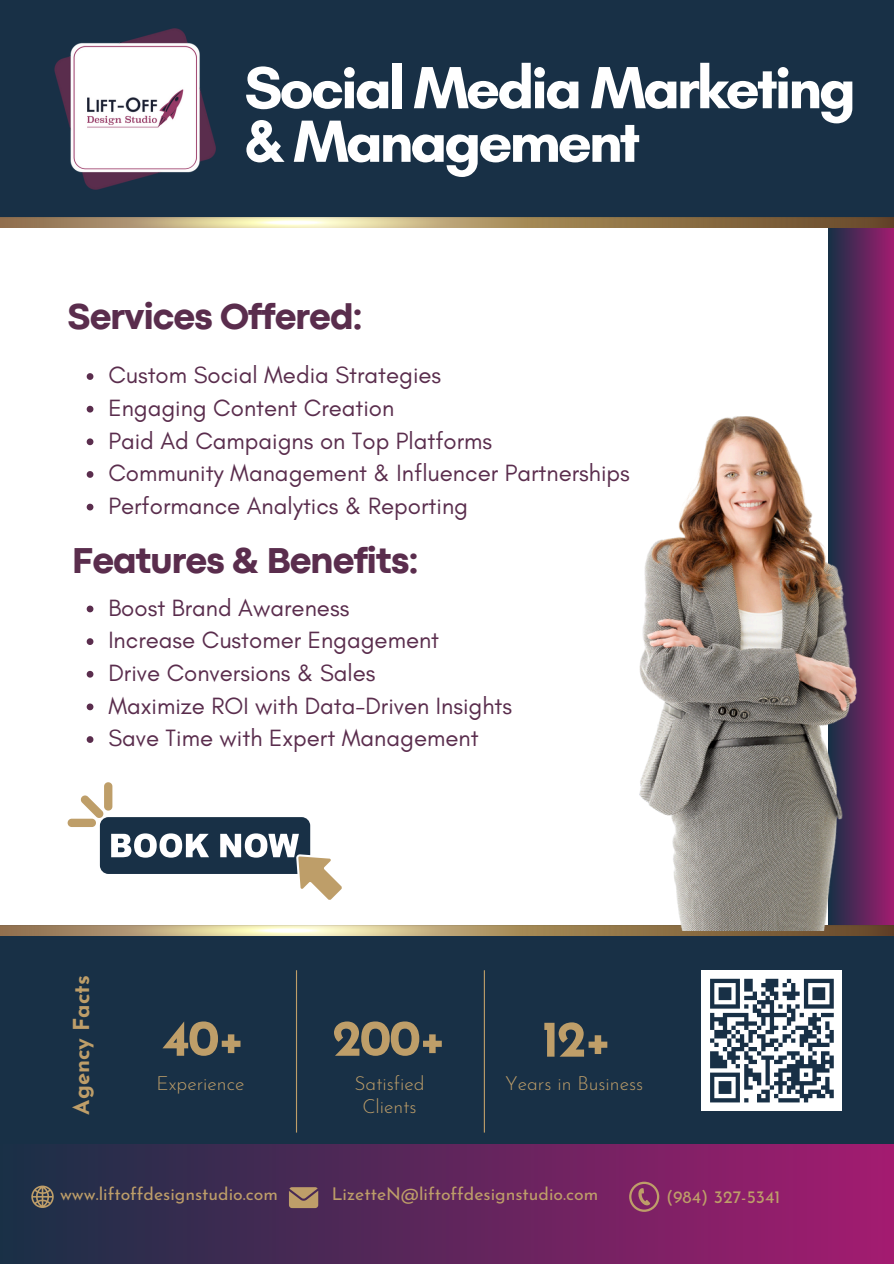
<style>
.page{position:relative;width:894px;height:1264px;background:#fff}
.page>*{position:absolute;margin:0;border:0;box-sizing:border-box;transform-origin:0 0}
.t1{font:700 60.6px/53.6px "Glacial Indifference";letter-spacing:-.055em;color:#fff}
.t2{font:700 51.15px "Josefin Sans";letter-spacing:-.05em;color:#be9e69}
.t3{font:800 37.5px "Codec Pro";letter-spacing:-.025em;color:#5a2d4d}
.t4{font:24px "Glacial Indifference";color:#5a2d4d}
.t5{font:700 21.9px "Josefin Sans";color:#be9e69}
.t6{font:300 19.2px "Josefin Sans";color:#be9e69}
.t7{font:17.55px "Josefin Sans";color:#be9e69}
</style>
<div class="page">
<div style="left:828px;top:0;width:65px;height:1089px;background:linear-gradient(to right,#163046,#a01c6f)"></div>
<div style="left:0;top:0;width:893px;height:223px;background:#183046"></div>
<img style="left:54px;top:28px;width:162px;height:162px">
<div style="left:0;top:1144px;width:893px;height:119px;background:linear-gradient(to right,#193046,#a41b71)"></div>
<svg style="left:31px;top:1185px;width:23px;height:22px"></svg>
<svg style="left:629px;top:1181px;width:30px;height:30px"></svg>
<svg style="left:289px;top:1187px;width:29px;height:20px"></svg>
<div style="left:0;top:925px;width:893px;height:218px;background:#183046"></div>
<hr style="left:296px;top:970px;width:1px;height:162px;background:#be9e69">
<hr style="left:483px;top:970px;width:2px;height:162px;background:#be9e69">
<div style="left:701px;top:970px;width:141px;height:140px;background:#fff"></div>
<svg style="left:710px;top:978px;width:124px;height:125px"></svg>
<img style="left:0;top:218px;width:893px;height:10px">
<svg style="left:68px;top:782px;width:274px;height:118px"></svg>
<img style="left:0;top:925px;width:893px;height:10px">
<img style="left:522px;top:378px;width:371px;height:552px">
<svg style="left:87px;top:605px;width:6px;height:7px"></svg>
<svg style="left:87px;top:638px;width:6px;height:7px"></svg>
<svg style="left:87px;top:671px;width:6px;height:6px"></svg>
<svg style="left:87px;top:703px;width:6px;height:7px"></svg>
<svg style="left:87px;top:736px;width:6px;height:7px"></svg>
<svg style="left:87px;top:373px;width:6px;height:7px"></svg>
<svg style="left:87px;top:406px;width:6px;height:6px"></svg>
<svg style="left:87px;top:438px;width:6px;height:7px"></svg>
<svg style="left:87px;top:471px;width:6px;height:7px"></svg>
<svg style="left:87px;top:503px;width:6px;height:7px"></svg>
<p class="t1" style="left:244px;top:60px;width:613px">Social Media Marketing &amp; Management</p>
<h3 class="t3" style="left:68px;top:303px;width:297px">Services Offered:</h3>
<p class="t4" style="left:108px;top:360px;width:334px">Custom Social Media Strategies</p>
<p class="t4" style="left:108px;top:393px;width:287px">Engaging Content Creation</p>
<p class="t4" style="left:108px;top:426px;width:385px">Paid Ad Campaigns on Top Platforms</p>
<p class="t4" style="left:108px;top:458px;width:523px">Community Management &amp; Influencer Partnerships</p>
<p class="t4" style="left:108px;top:491px;width:361px">Performance Analytics &amp; Reporting</p>
<h1 class="t3" style="left:72px;top:547px;width:348px">Features &amp; Benefits:</h1>
<p class="t4" style="left:108px;top:593px;width:242px">Boost Brand Awareness</p>
<h3 class="t4" style="left:108px;top:625px;width:332px">Increase Customer Engagement</h3>
<p class="t4" style="left:108px;top:658px;width:269px">Drive Conversions &amp; Sales</p>
<p class="t4" style="left:108px;top:691px;width:405px">Maximize ROI with Data-Driven Insights</p>
<p class="t4" style="left:108px;top:723px;width:371px">Save Time with Expert Management</p>
<h2 class="t5" style="left:73px;top:1114px;width:141px;rotate:-90deg">Agency Facts</h2>
<p class="t2" style="left:162px;top:1017px;width:85px">40+</p>
<p class="t6" style="left:157px;top:1075px;width:89px">Experience</p>
<h4 class="t6" style="left:354px;top:1075px;width:72px">Satisfied</h4>
<p class="t6" style="left:362px;top:1098px;width:56px">Clients</p>
<p class="t2" style="left:332px;top:1017px;width:116px">200+</p>
<h2 class="t2" style="left:541px;top:1018px;width:72px">12+</h2>
<h2 class="t6" style="left:505px;top:1075px;width:139px">Years in Business</h2>
<p class="t7" style="left:60px;top:1186px;width:219px">www.liftoffdesignstudio.com</p>
<p class="t7" style="left:331px;top:1186px;width:268px">LizetteN@liftoffdesignstudio.com</p>
<p class="t7" style="left:665px;top:1189px;width:116px">(984) 327-5341</p>
</div>
